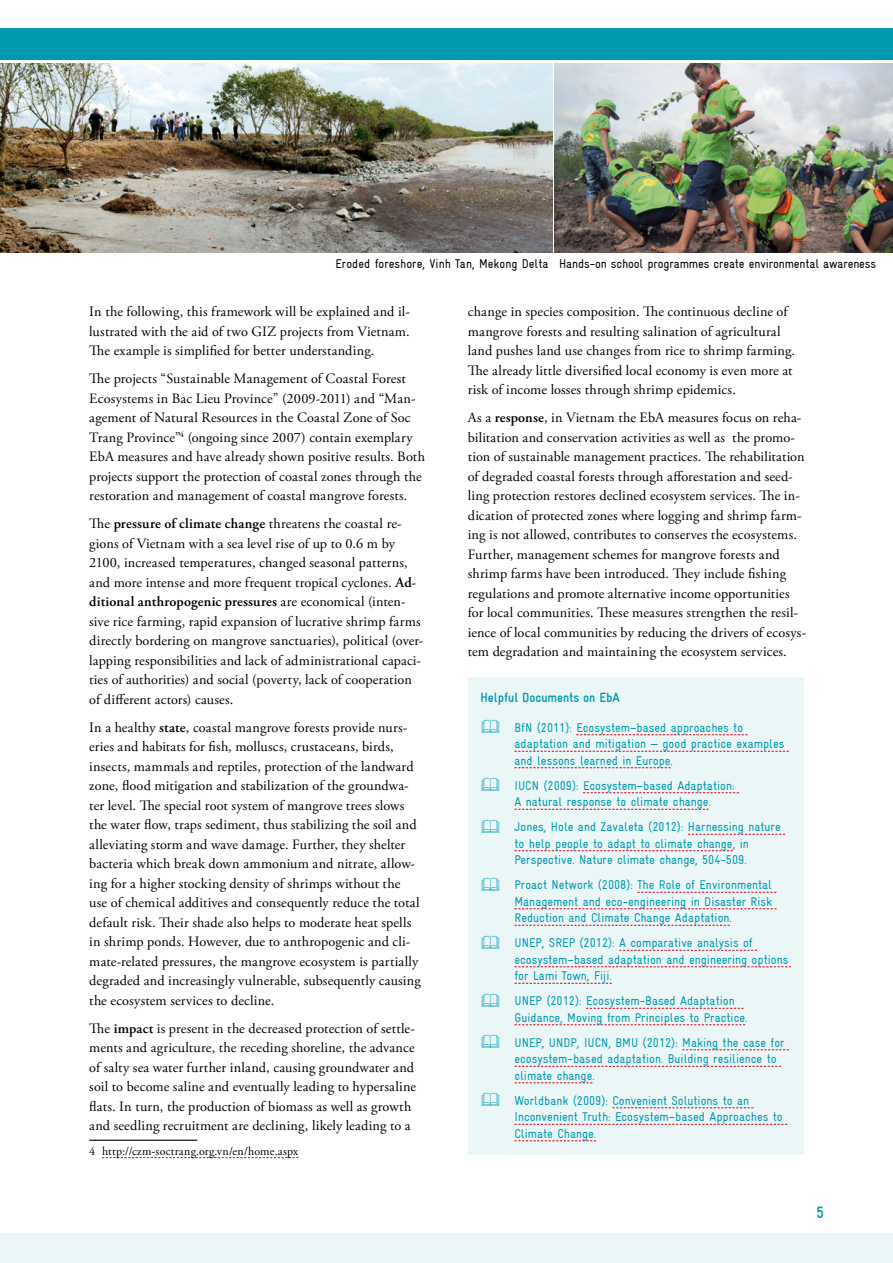
<style>
.page{position:relative;width:893px;height:1263px;background:#fff}
.page>*{position:absolute;margin:0;border:0;box-sizing:border-box;transform-origin:0 0}
.Zwischentitel{font:700 condensed 16.5px "Gravur";color:#009ab1}
.Fließtext{font:14.25px/19.5px "Adobe Garamond Pro";letter-spacing:.01em;color:#000}
.Fußnote{font:14.25px/19.5px "Adobe Garamond Pro";letter-spacing:.01em;color:#000}
.Kastentext{font:700 condensed 13.5px "Gravur";color:#009ab1}
.buecherliste{font:condensed 12.75px/16.5px "Gravur";color:#009ab1}
.Bildunterschrift{font:condensed 12.75px "Gravur";letter-spacing:-.01em;color:#000}
.Fußnote-2{font:12px "Adobe Garamond Pro";letter-spacing:.015em;color:#000}
.s1{font-weight:600}
</style>
<div class="page">
<div style="left:0;top:1233px;width:893px;height:30px;background:#ebf6f7"></div>
<div style="left:0;top:28px;width:893px;height:32px;background:#009ab1"></div>
<hr style="left:89px;top:1140px;width:108px;height:1px;background:#000">
<svg style="left:102px;top:1157px;width:196px;height:1px"></svg>
<div style="left:468px;top:678px;width:336px;height:476px;background:#ebf6f7"></div>
<svg style="left:576px;top:734px;width:172px;height:1px"></svg>
<svg style="left:514px;top:751px;width:275px;height:1px"></svg>
<svg style="left:514px;top:767px;width:157px;height:1px"></svg>
<svg style="left:583px;top:792px;width:156px;height:1px"></svg>
<svg style="left:514px;top:809px;width:195px;height:1px"></svg>
<svg style="left:688px;top:834px;width:97px;height:1px"></svg>
<svg style="left:514px;top:850px;width:219px;height:1px"></svg>
<svg style="left:637px;top:892px;width:139px;height:1px"></svg>
<svg style="left:514px;top:908px;width:262px;height:1px"></svg>
<svg style="left:514px;top:925px;width:216px;height:1px"></svg>
<svg style="left:619px;top:950px;width:138px;height:1px"></svg>
<svg style="left:514px;top:966px;width:277px;height:1px"></svg>
<svg style="left:514px;top:983px;width:98px;height:1px"></svg>
<svg style="left:586px;top:1008px;width:158px;height:1px"></svg>
<svg style="left:514px;top:1024px;width:231px;height:1px"></svg>
<svg style="left:682px;top:1049px;width:107px;height:1px"></svg>
<svg style="left:514px;top:1066px;width:267px;height:1px"></svg>
<svg style="left:514px;top:1082px;width:78px;height:1px"></svg>
<svg style="left:612px;top:1107px;width:141px;height:1px"></svg>
<svg style="left:514px;top:1124px;width:273px;height:1px"></svg>
<svg style="left:514px;top:1140px;width:82px;height:1px"></svg>
<img style="left:0;top:63px;width:553px;height:190px">
<img style="left:555px;top:63px;width:338px;height:190px">
<p class="Bildunterschrift" style="left:335px;top:257px;width:215px">Eroded foreshore, Vinh Tan, Mekong Delta</p>
<p class="Bildunterschrift" style="left:559px;top:257px;width:318px">Hands-on school programmes create environmental awareness</p>
<p class="Fließtext" style="left:89px;top:302px;width:322px;text-align:justify">In the following, this framework will be explained and il&shy;lustrated with the aid of two GIZ projects from Vietnam.<br>The example is simplified for better understanding.</p>
<p class="Fließtext" style="left:89px;top:369px;width:337px">The projects “Sustainable Management of Coastal Forest Ecosystems in Bac Lieu Province” (2009-2011) and “Man&shy;agement of Natural Resources in the Coastal Zone of Soc Trang Province”<sup>4</sup> (ongoing since 2007) contain exemplary EbA measures and have already shown positive results. Both projects support the protection of coastal zones through the restoration and management of coastal mangrove forests.</p>
<p class="Fließtext" style="left:89px;top:514px;width:336px">The <span class="s1">pressure of climate change</span> threatens the coastal re&shy;gions of Vietnam with a sea level rise of up to 0.6 m by 2100, increased temperatures, changed seasonal patterns, and more intense and more frequent tropical cyclones. <span class="s1">Ad&shy;ditional anthropogenic pressures</span> are economical (inten&shy;sive rice farming, rapid expansion of lucrative shrimp farms directly bordering on mangrove sanctuaries), political (over&shy;lapping responsibilities and lack of administrational capaci&shy;ties of authorities) and social (poverty, lack of cooperation of different actors) causes.</p>
<p class="Fließtext" style="left:89px;top:718px;width:333px">In a healthy <span class="s1">state</span>, coastal mangrove forests provide nurs&shy;eries and habitats for fish, molluscs, crustaceans, birds, insects, mammals and reptiles, protection of the landward zone, flood mitigation and stabilization of the groundwa&shy;ter level. The special root system of mangrove trees slows the water flow, traps sediment, thus stabilizing the soil and alleviating storm and wave damage. Further, they shelter bacteria which break down ammonium and nitrate, allow&shy;ing for a higher stocking density of shrimps without the use of chemical additives and consequently reduce the total default risk. Their shade also helps to moderate heat spells in shrimp ponds. However, due to anthropogenic and cli&shy;mate-related pressures, the mangrove ecosystem is partially degraded and increasingly vulnerable, subsequently causing the ecosystem services to decline.</p>
<p class="Fließtext" style="left:89px;top:1019px;width:328px">The <span class="s1">impact</span> is present in the decreased protection of settle&shy;ments and agriculture, the receding shoreline, the advance of salty sea water further inland, causing groundwater and soil to become saline and eventually leading to hypersaline flats. In turn, the production of biomass as well as growth and seedling recruitment are declining, likely leading to a</p>
<p class="Fußnote-2" style="left:89px;top:1143px;width:211px">4 http://czm-soctrang.org.vn/en/home.aspx</p>
<p class="Fußnote" style="left:468px;top:302px;width:329px">change in species composition. The continuous decline of mangrove forests and resulting salination of agricultural land pushes land use changes from rice to shrimp farming.<br>The already little diversified local economy is even more at risk of income losses through shrimp epidemics.</p>
<p class="Fließtext" style="left:468px;top:408px;width:340px">As a <span class="s1">response</span>, in Vietnam the EbA measures focus on reha&shy;bilitation and conservation activities as well as the promo&shy;tion of sustainable management practices. The rehabilitation of degraded coastal forests through afforestation and seed&shy;ling protection restores declined ecosystem services. The in&shy;dication of protected zones where logging and shrimp farm&shy;ing is not allowed, contributes to conserves the ecosystems.<br>Further, management schemes for mangrove forests and shrimp farms have been introduced. They include fishing regulations and promote alternative income opportunities for local communities. These measures strengthen the resil&shy;ience of local communities by reducing the drivers of ecosys&shy;tem degradation and maintaining the ecosystem services.</p>
<p class="Kastentext" style="left:480px;top:690px;width:141px">Helpful Documents on EbA</p>
<p class="buecherliste" style="left:514px;top:719px;width:271px">BfN (2011): Ecosystem–based approaches to adaptation and mitigation — good practice examples and lessons learned in Europe.</p>
<p class="buecherliste" style="left:514px;top:777px;width:222px">IUCN (2009): Ecosystem–based Adaptation:<br>A natural response to climate change.</p>
<p class="buecherliste" style="left:514px;top:818px;width:268px">Jones, Hole and Zavaleta (2012): Harnessing nature to help people to adapt to climate change, in<br>Perspective. Nature climate change, 504-509.</p>
<p class="buecherliste" style="left:514px;top:877px;width:259px;text-align:justify">Proact Network (2008): The Role of Environmental Management and eco-engineering in Disaster Risk Reduction and Climate Change Adaptation.</p>
<p class="buecherliste" style="left:514px;top:935px;width:275px">UNEP, SREP (2012): A comparative analysis of ecosystem–based adaptation and engineering options for Lami Town, Fiji.</p>
<p class="buecherliste" style="left:514px;top:993px;width:234px">UNEP (2012): Ecosystem-Based Adaptation<br>Guidance, Moving from Principles to Practice.</p>
<p class="buecherliste" style="left:514px;top:1034px;width:272px">UNEP, UNDP, IUCN, BMU (2012): Making the case for ecosystem-based adaptation. Building resilience to climate change.</p>
<p class="buecherliste" style="left:514px;top:1092px;width:270px">Worldbank (2009): Convenient Solutions to an<br>Inconvenient Truth: Ecosystem–based Approaches to<br>Climate Change.</p>
<p class="Zwischentitel" style="left:816px;top:1203px;width:9px">5</p>
</div>
